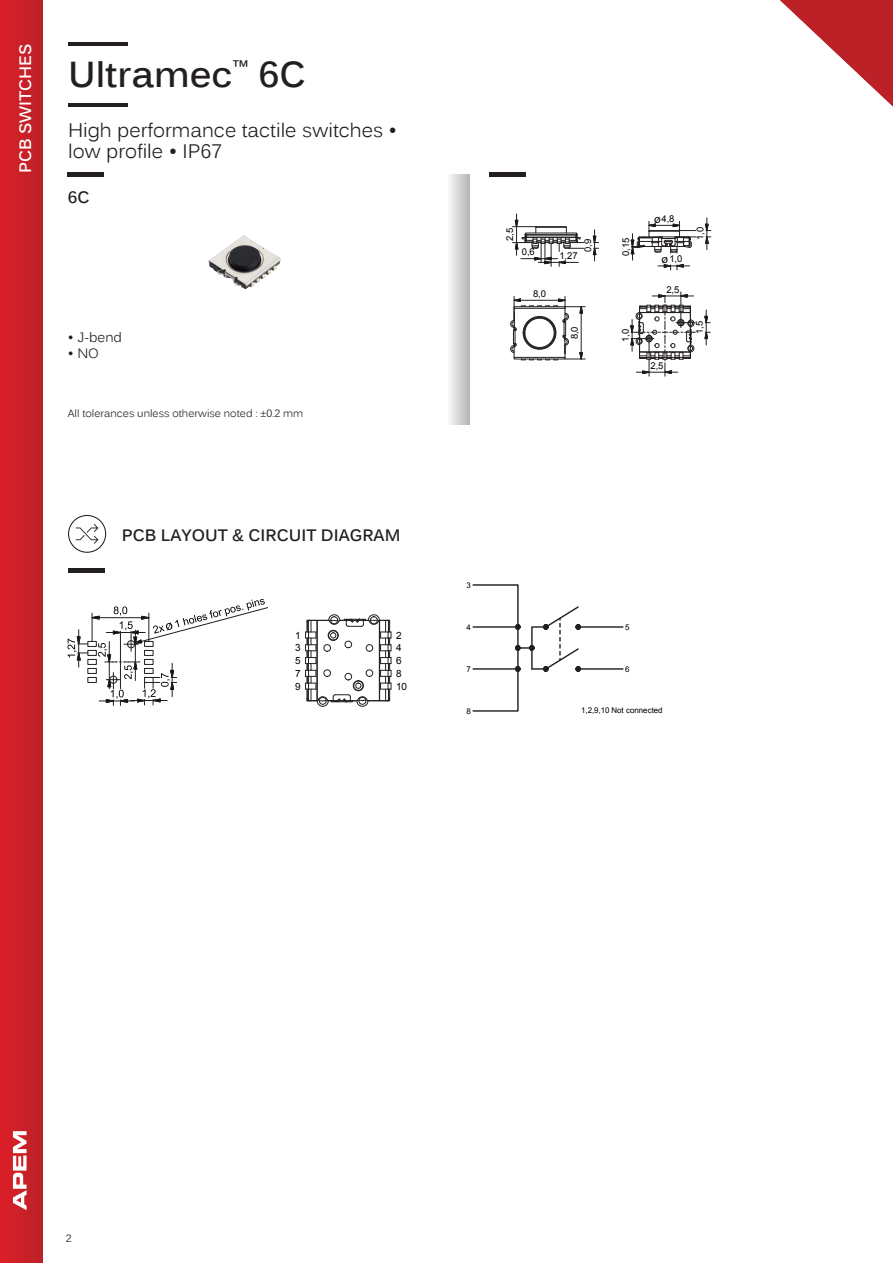
<style>
.page{position:relative;width:893px;height:1263px;background:#fff}
.page>*{position:absolute;margin:0;border:0;box-sizing:border-box;transform-origin:0 0}
.t1{font:700 36px "Kalinga";color:#231f20}
.t2{font:19.5px "Kalinga";color:#231f20}
.t3{font:700 16.5px "Kalinga";color:#231f20}
.t4{font:700 16.5px "Kalinga";color:#fff}
.texte_ombré_5{font:13.5px "Kalinga";color:#231f20}
.t5{font:12.15px "Myriad Pro";color:#000001}
.texte_ombré_5-2{font:10.5px "Kalinga";color:#231f20}
.t6{font:9.9px/12.8px "Arial";color:#000001;text-align:justify}
.t7{font:9.45px "Arial";color:#000001}
.t8{font:7.95px "Arial";color:#000001}
</style>
<div class="page">
<svg style="left:780px;top:0;width:113px;height:106px"></svg>
<hr style="left:68px;top:103px;width:59px;height:3px;background:#231f20">
<hr style="left:68px;top:43px;width:59px;height:3px;background:#231f20">
<div style="left:446px;top:175px;width:24px;height:250px;background:linear-gradient(to right,#fefeff,#b7b8bb)"></div>
<hr style="left:68px;top:172px;width:36px;height:4px;background:#231f20">
<hr style="left:490px;top:172px;width:36px;height:4px;background:#231f20">
<svg style="left:705px;top:218px;width:6px;height:32px"></svg>
<svg style="left:593px;top:230px;width:6px;height:31px"></svg>
<svg style="left:512px;top:214px;width:72px;height:52px"></svg>
<svg style="left:631px;top:221px;width:65px;height:49px"></svg>
<svg style="left:510px;top:296px;width:75px;height:65px"></svg>
<svg style="left:705px;top:310px;width:5px;height:35px"></svg>
<svg style="left:630px;top:292px;width:65px;height:84px"></svg>
<img style="left:208px;top:235px;width:73px;height:55px">
<svg style="left:67px;top:599px;width:201px;height:106px"></svg>
<svg style="left:305px;top:614px;width:87px;height:93px"></svg>
<hr style="left:578px;top:668px;width:45px;height:2px;background:#231f20">
<hr style="left:578px;top:626px;width:45px;height:2px;background:#231f20">
<svg style="left:515px;top:606px;width:66px;height:66px"></svg>
<hr style="left:473px;top:668px;width:45px;height:2px;background:#231f20">
<hr style="left:473px;top:626px;width:45px;height:2px;background:#231f20">
<div style="left:472px;top:584px;width:47px;height:128px;border:1px solid #231f20"></div>
<svg style="left:68px;top:515px;width:38px;height:38px"></svg>
<hr style="left:68px;top:569px;width:36px;height:4px;background:#231f20">
<div style="left:0;top:0;width:42px;height:1263px;background:linear-gradient(to right,#dc1f28,#bc2127)"></div>
<svg style="left:13px;top:1131px;width:14px;height:79px"></svg>
<p class="t4" style="left:15px;top:173px;width:131px;rotate:-90deg">PCB SWITCHES</p>
<p class="t1" style="left:68px;top:51px;width:239px">Ultramec<sup>™</sup> 6C</p>
<p class="t2" style="left:68px;top:118px;width:331px">High performance tactile switches •</p>
<p class="t2" style="left:68px;top:139px;width:156px">low profile • IP67</p>
<p class="t3" style="left:68px;top:187px;width:23px">6C</p>
<p class="texte_ombré_5" style="left:68px;top:329px;width:56px">• J-bend</p>
<p class="texte_ombré_5" style="left:68px;top:345px;width:33px">• NO</p>
<p class="texte_ombré_5-2" style="left:68px;top:407px;width:237px">All tolerances unless otherwise noted : ±0.2 mm</p>
<p class="t3" style="left:122px;top:525px;width:280px">PCB LAYOUT &amp; CIRCUIT DIAGRAM</p>
<p class="t6" style="left:295px;top:629px;width:7px">1<br>3<br>5<br>7<br>9</p>
<p class="t6" style="left:396px;top:629px;width:12px;text-align:left">2<br>4<br>6<br>8<br>10</p>
<p class="t7" style="left:661px;top:212px;width:15px">4,8</p>
<p class="t5" style="left:654px;top:211px;width:8px">ø</p>
<p class="t7" style="left:504px;top:241px;width:15px;rotate:-90deg">2 5,</p>
<p class="t7" style="left:694px;top:240px;width:15px;rotate:-90deg">1 0,</p>
<p class="t7" style="left:522px;top:246px;width:15px">0,6</p>
<p class="t7" style="left:620px;top:256px;width:20px;rotate:-90deg">01, 5</p>
<p class="t7" style="left:582px;top:252px;width:15px;rotate:-90deg">0 9,</p>
<p class="t7" style="left:559px;top:250px;width:20px">1,27</p>
<p class="t7" style="left:669px;top:253px;width:15px">1,0</p>
<p class="t5" style="left:662px;top:251px;width:8px">ø</p>
<p class="t7" style="left:533px;top:287px;width:15px">8,0</p>
<p class="t7" style="left:568px;top:339px;width:15px;rotate:-90deg">8 0,</p>
<p class="t7" style="left:619px;top:342px;width:15px;rotate:-90deg">1 0,</p>
<p class="t7" style="left:666px;top:283px;width:15px">2,5</p>
<p class="t7" style="left:650px;top:359px;width:15px">2,5</p>
<p class="t7" style="left:693px;top:334px;width:15px;rotate:-90deg">1 5,</p>
<p class="t8" style="left:467px;top:580px;width:6px">3</p>
<p class="t8" style="left:467px;top:622px;width:6px">4</p>
<p class="t8" style="left:467px;top:664px;width:6px">7</p>
<p class="t8" style="left:467px;top:706px;width:6px">8</p>
<p class="t8" style="left:625px;top:622px;width:6px">5</p>
<p class="t8" style="left:625px;top:664px;width:6px">6</p>
<p class="t8" style="left:581px;top:705px;width:83px">1,2,9,10 Not connected</p>
<p class="texte_ombré_5-2" style="left:66px;top:1231px;width:7px">2</p>
</div>
